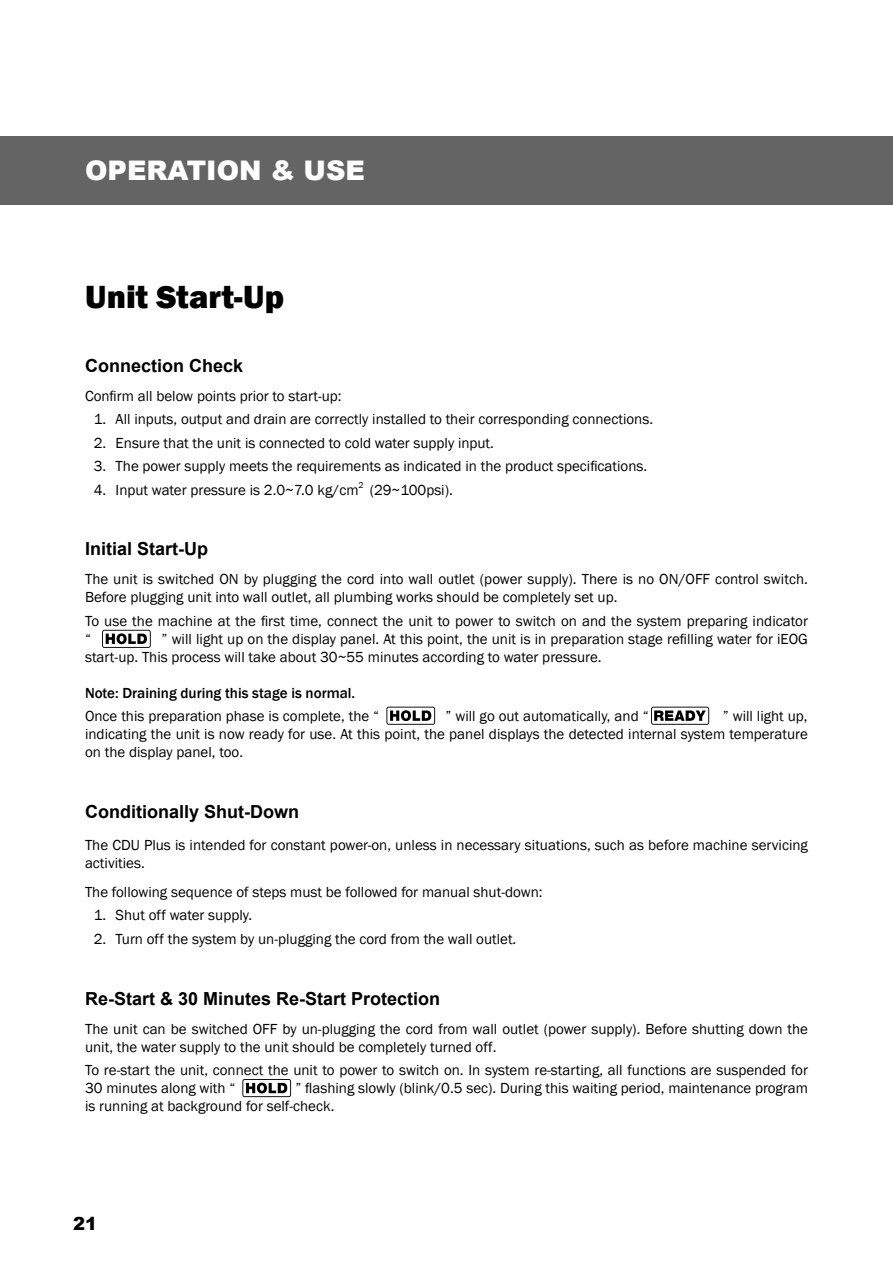
<style>
.page{position:relative;width:893px;height:1263px;background:#fff}
.page>*{position:absolute;margin:0;border:0;box-sizing:border-box;transform-origin:0 0}
.t1{font:800 33px "Franklin Gothic";letter-spacing:.005em;color:#000}
.t2{font:900 27px "Arial";color:#fff}
.t3{font:700 18px "Arial";color:#000}
.t4{font:900 18px "Arial";color:#000}
.t5{font:15px/18px "Franklin Gothic";color:#000}
.t6{font:500 15px "Franklin Gothic";color:#000}
.t7{font:8.7px "Franklin Gothic";color:#000}
</style>
<div class="page">
<div style="left:0;top:136px;width:893px;height:68px;background:#656464"></div>
<svg style="left:102px;top:630px;width:49px;height:18px"></svg>
<svg style="left:386px;top:707px;width:49px;height:18px"></svg>
<svg style="left:651px;top:707px;width:58px;height:18px"></svg>
<svg style="left:242px;top:1079px;width:49px;height:18px"></svg>
<h2 class="t2" style="left:85px;top:151px;width:282px">OPERATION &amp; USE</h2>
<h1 class="t1" style="left:85px;top:276px;width:201px">Unit Start-Up</h1>
<p class="t3" style="left:85px;top:353px;width:160px">Connection Check</p>
<p class="t5" style="left:85px;top:387px;width:258px">Confirm all below points prior to start-up:</p>
<p class="t5" style="left:94px;top:410px;width:561px">1. All inputs, output and drain are correctly installed to their corresponding connections.</p>
<p class="t5" style="left:94px;top:434px;width:402px">2. Ensure that the unit is connected to cold water supply input.</p>
<p class="t5" style="left:116px;top:455px;width:533px;line-height:23.5px;text-indent:-22px">3. The power supply meets the requirements as indicated in the product specifications.<br>Input water pressure is 2.0~7.0 kg/cm</p>
<p class="t7" style="left:359px;top:479px;width:7px">2</p>
<p class="t5" style="left:94px;top:481px;width:14px">4.</p>
<p class="t5" style="left:370px;top:481px;width:85px">(29~100psi).</p>
<p class="t3" style="left:85px;top:537px;width:125px">Initial Start-Up</p>
<p class="t5" style="left:85px;top:571px;width:724px">The unit is switched ON by plugging the cord into wall outlet (power supply). There is no ON/OFF control switch.<br>Before plugging unit into wall outlet, all plumbing works should be completely set up.</p>
<p class="t5" style="left:85px;top:612px;width:724px">To use the machine at the first time, connect the unit to power to switch on and the system preparing indicator “</p>
<p class="t5" style="left:85px;top:630px;width:724px;text-indent:76px">” will light up on the display panel. At this point, the unit is in preparation stage refilling water for iEOG start-up. This process will take about 30~55 minutes according to water pressure.</p>
<p class="t6" style="left:85px;top:683px;width:272px">Note: Draining during this stage is normal.</p>
<p class="t5" style="left:85px;top:708px;width:296px">Once this preparation phase is complete, the “</p>
<p class="t5" style="left:445px;top:708px;width:205px">” will go out automatically, and “</p>
<p class="t5" style="left:85px;top:708px;width:724px;text-align:justify;text-indent:638px">” will light up, indicating the unit is now ready for use. At this point, the panel displays the detected internal system temperature on the display panel, too.</p>
<p class="t3" style="left:85px;top:800px;width:216px">Conditionally Shut-Down</p>
<p class="t5" style="left:85px;top:836px;width:724px">The CDU Plus is intended for constant power-on, unless in necessary situations, such as before machine servicing activities.</p>
<p class="t5" style="left:85px;top:883px;width:459px">The following sequence of steps must be followed for manual shut-down:</p>
<p class="t5" style="left:94px;top:907px;width:160px">1. Shut off water supply.</p>
<p class="t5" style="left:94px;top:930px;width:424px">2. Turn off the system by un-plugging the cord from the wall outlet.</p>
<p class="t3" style="left:85px;top:986px;width:357px">Re-Start &amp; 30 Minutes Re-Start Protection</p>
<p class="t5" style="left:85px;top:1020px;width:725px">The unit can be switched OFF by un-plugging the cord from wall outlet (power supply). Before shutting down the unit, the water supply to the unit should be completely turned off.</p>
<p class="t5" style="left:85px;top:1061px;width:724px">To re-start the unit, connect the unit to power to switch on. In system re-starting, all functions are suspended for<br>30 minutes along with “</p>
<p class="t5" style="left:85px;top:1079px;width:724px;text-indent:210px">” flashing slowly (blink/0.5 sec). During this waiting period, maintenance program is running at background for self-check.</p>
<p class="t4" style="left:73px;top:1211px;width:26px">21</p>
</div>
